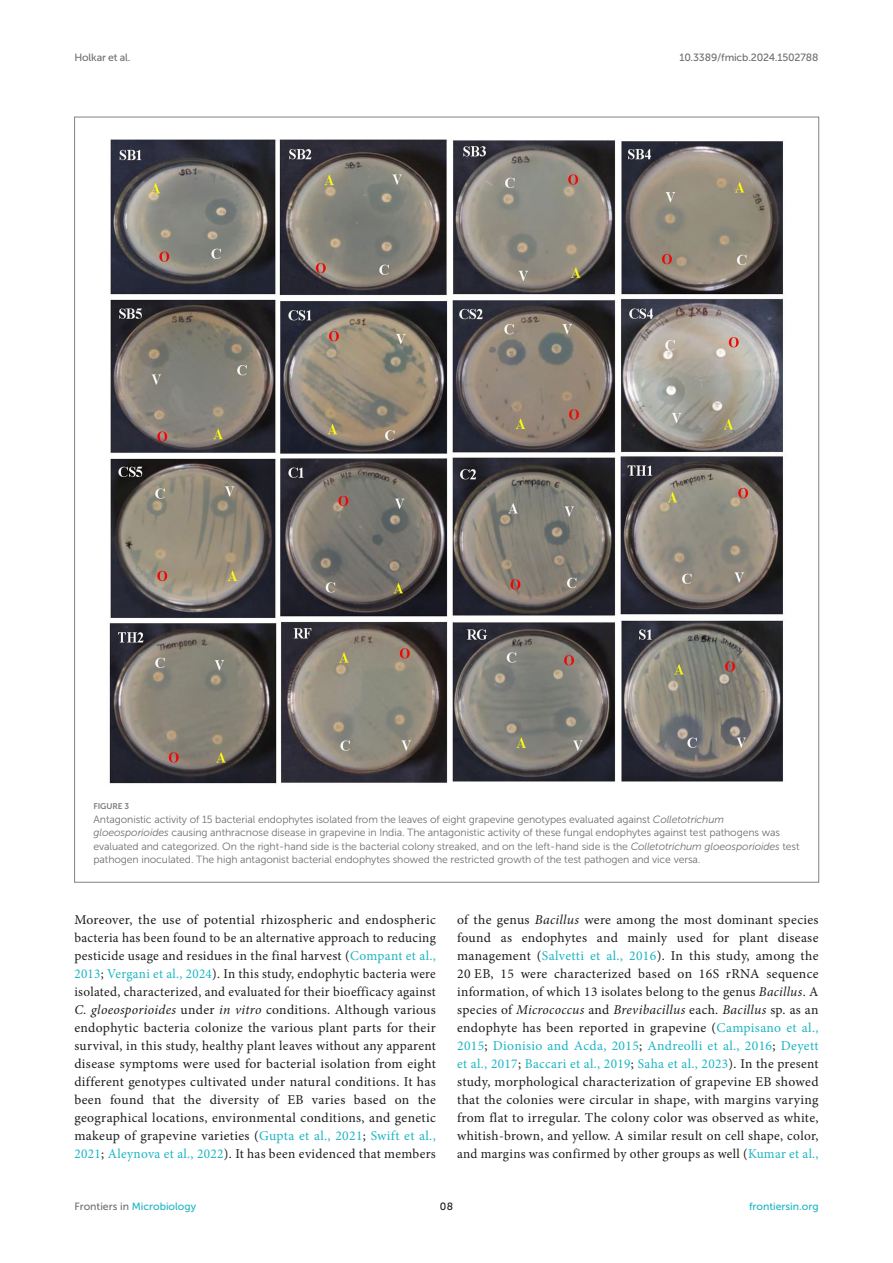
<style>
.page{position:relative;width:893px;height:1263px;background:#fff}
.page>*{position:absolute;margin:0;border:0;box-sizing:border-box;transform-origin:0 0}
.TEXT{font:13.5px/18px "Minion Pro";letter-spacing:.025em;color:#1b1c1b;text-align:justify}
.FIG_LEG{font:10.5px/13.5px "Museo Sans 300";letter-spacing:-.01em;color:#706f70}
.t1{font:10.5px "Museo Sans 500";color:#1db5c3}
.t2{font:10.5px "Museo Sans 500";letter-spacing:-.015em;color:#706f70}
.t3{font:10.5px "Museo Sans 500";color:#1b1c1b}
.FIG_HD{font:8.25px "Museo Sans 700";letter-spacing:-.01em;color:#7e7f7f}
.s1{font-style:italic}
.s2{color:#1db5c3}
.s3{color:#706f70}
</style>
<div class="page">
<img style="left:109px;top:139px;width:674px;height:645px">
<p class="t2" style="left:74px;top:51px;width:58px">Holkar et al.</p>
<p class="t2" style="left:679px;top:51px;width:141px">10.3389/fmicb.2024.1502788</p>
<p class="FIG_HD" style="left:94px;top:802px;width:37px">FIGURE 3</p>
<p class="FIG_LEG" style="left:94px;top:812px;width:708px">Antagonistic activity of 15 bacterial endophytes isolated from the leaves of eight grapevine genotypes evaluated against <span class="s1">Colletotrichum gloeosporioides</span> causing anthracnose disease in grapevine in India. The antagonistic activity of these fungal endophytes against test pathogens was evaluated and categorized. On the right-hand side is the bacterial colony streaked, and on the left-hand side is the <span class="s1">Colletotrichum gloeosporioides</span> test pathogen inoculated. The high antagonist bacterial endophytes showed the restricted growth of the test pathogen and vice versa.</p>
<p class="TEXT" style="left:74px;top:911px;width:363px">Moreover, the use of potential rhizospheric and endospheric bacteria has been found to be an alternative approach to reducing pesticide usage and residues in the final harvest (<span class="s2">Compant et al., 2013</span>; <span class="s2">Vergani et al., 2024</span>). In this study, endophytic bacteria were isolated, characterized, and evaluated for their bioefficacy against <span class="s1">C. gloeosporioides</span> under <span class="s1">in vitro</span> conditions. Although various endophytic bacteria colonize the various plant parts for their survival, in this study, healthy plant leaves without any apparent disease symptoms were used for bacterial isolation from eight different genotypes cultivated under natural conditions. It has been found that the diversity of EB varies based on the geographical locations, environmental conditions, and genetic makeup of grapevine varieties (<span class="s2">Gupta et al., 2021</span>; <span class="s2">Swift et al., 2021</span>; <span class="s2">Aleynova et al., 2022</span>). It has been evidenced that members</p>
<p class="TEXT" style="left:457px;top:911px;width:363px">of the genus <span class="s1">Bacillus</span> were among the most dominant species found as endophytes and mainly used for plant disease management (<span class="s2">Salvetti et al., 2016</span>). In this study, among the 20 EB, 15 were characterized based on 16S rRNA sequence information, of which 13 isolates belong to the genus <span class="s1">Bacillus</span>. A species of <span class="s1">Micrococcus</span> and <span class="s1">Brevibacillus</span> each. <span class="s1">Bacillus</span> sp. as an endophyte has been reported in grapevine (<span class="s2">Campisano et al., 2015</span>; <span class="s2">Dionisio and Acda, 2015</span>; <span class="s2">Andreolli et al., 2016</span>; <span class="s2">Deyett et al., 2017</span>; <span class="s2">Baccari et al., 2019</span>; <span class="s2">Saha et al., 2023</span>). In the present study, morphological characterization of grapevine EB showed that the colonies were circular in shape, with margins varying from flat to irregular. The colony color was observed as white, whitish-brown, and yellow. A similar result on cell shape, color, and margins was confirmed by other groups as well (<span class="s2">Kumar et al.,</span></p>
<p class="t1" style="left:74px;top:1200px;width:123px"><span class="s3">Frontiers in</span> Microbiology</p>
<p class="t3" style="left:440px;top:1200px;width:15px">08</p>
<p class="t1" style="left:749px;top:1200px;width:71px">frontiersin.org</p>
</div>
